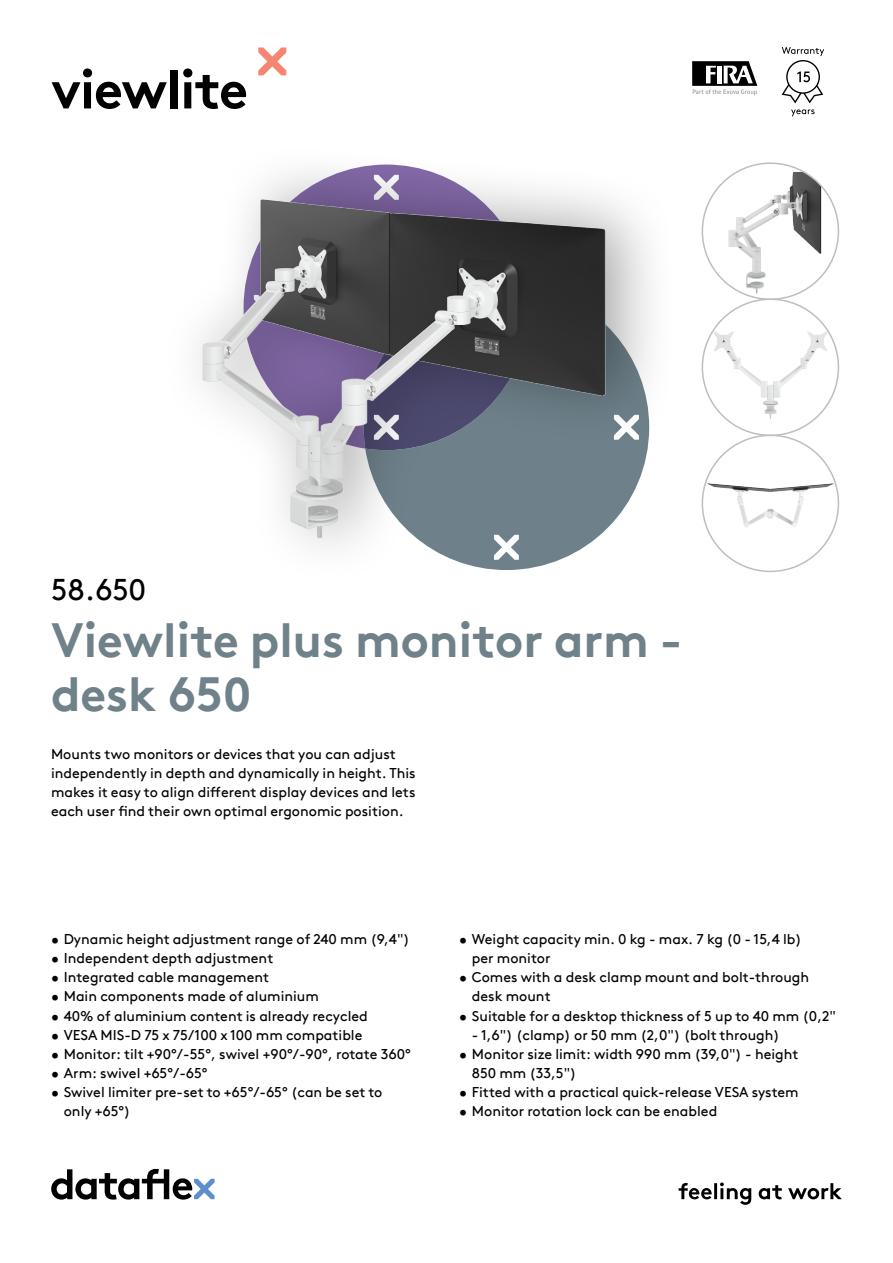
<style>
.page{position:relative;width:893px;height:1263px;background:#fff}
.page>*{position:absolute;margin:0;border:0;box-sizing:border-box;transform-origin:0 0}
.hoofdstuk{font:700 54px "Brown Pro TT";letter-spacing:-.02em;color:#000}
.productnaam{font:700 48px/54px "Brown Pro TT";color:#6f8189}
.productnummer{font:30px "Brown Pro TT";color:#000}
.omschrijving{font:14.25px/19.2px "Brown Pro TT";color:#000}
</style>
<div class="page">
<svg style="left:51px;top:1169px;width:164px;height:30px"></svg>
<svg style="left:679px;top:1182px;width:163px;height:23px"></svg>
<svg style="left:258px;top:47px;width:28px;height:28px"></svg>
<img style="left:702px;top:163px;width:136px;height:136px;border-radius:68px">
<img style="left:702px;top:299px;width:136px;height:136px;border-radius:68px">
<img style="left:702px;top:435px;width:136px;height:136px;border-radius:68px">
<div style="left:161px;top:143px;width:516px;height:441px;background:#000;opacity:.35"></div>
<img style="left:168px;top:143px;width:473px;height:441px">
<svg style="left:692px;top:61px;width:65px;height:34px"></svg>
<svg style="left:782px;top:47px;width:42px;height:56px"></svg>
<svg style="left:791px;top:109px;width:24px;height:7px"></svg>
<p class="hoofdstuk" style="left:51px;top:46px;width:198px">viewlite</p>
<p class="productnummer" style="left:51px;top:566px;width:97px">58.650</p>
<p class="productnaam" style="left:51px;top:608px;width:633px">Viewlite plus monitor arm - desk 650</p>
<p class="omschrijving" style="left:51px;top:743px;width:366px">Mounts two monitors or devices that you can adjust independently in depth and dynamically in height. This makes it easy to align different display devices and lets each user find their own optimal ergonomic position.</p>
<p class="omschrijving" style="left:51px;top:928px;width:360px">• Dynamic height adjustment range of 240 mm (9,4")</p>
<p class="omschrijving" style="left:51px;top:947px;width:224px">• Independent depth adjustment</p>
<p class="omschrijving" style="left:51px;top:966px;width:220px">• Integrated cable management</p>
<p class="omschrijving" style="left:51px;top:986px;width:269px">• Main components made of aluminium</p>
<p class="omschrijving" style="left:51px;top:1005px;width:318px">• 40% of aluminium content is already recycled</p>
<p class="omschrijving" style="left:51px;top:1024px;width:313px">• VESA MIS-D 75 x 75/100 x 100 mm compatible</p>
<p class="omschrijving" style="left:51px;top:1043px;width:361px">• Monitor: tilt +90°/-55°, swivel +90°/-90°, rotate 360°</p>
<p class="omschrijving" style="left:51px;top:1062px;width:158px">• Arm: swivel +65°/-65°</p>
<p class="omschrijving" style="left:64px;top:1081px;width:320px;text-indent:-13px">• Swivel limiter pre-set to +65°/-65° (can be set to only +65°)</p>
<p class="omschrijving" style="left:472px;top:928px;width:331px;text-indent:-13px">• Weight capacity min. 0 kg - max. 7 kg (0 - 15,4 lb) per monitor</p>
<p class="omschrijving" style="left:472px;top:966px;width:339px;text-indent:-13px">• Comes with a desk clamp mount and bolt-through desk mount</p>
<p class="omschrijving" style="left:459px;top:1005px;width:378px">• Suitable for a desktop thickness of 5 up to 40 mm (0,2"</p>
<p class="omschrijving" style="left:472px;top:1024px;width:309px">- 1,6") (clamp) or 50 mm (2,0") (bolt through)</p>
<p class="omschrijving" style="left:472px;top:1043px;width:328px;text-indent:-13px">• Monitor size limit: width 990 mm (39,0") - height<br>850 mm (33,5")</p>
<p class="omschrijving" style="left:459px;top:1081px;width:341px">• Fitted with a practical quick-release VESA system</p>
<p class="omschrijving" style="left:459px;top:1100px;width:260px">• Monitor rotation lock can be enabled</p>
</div>
